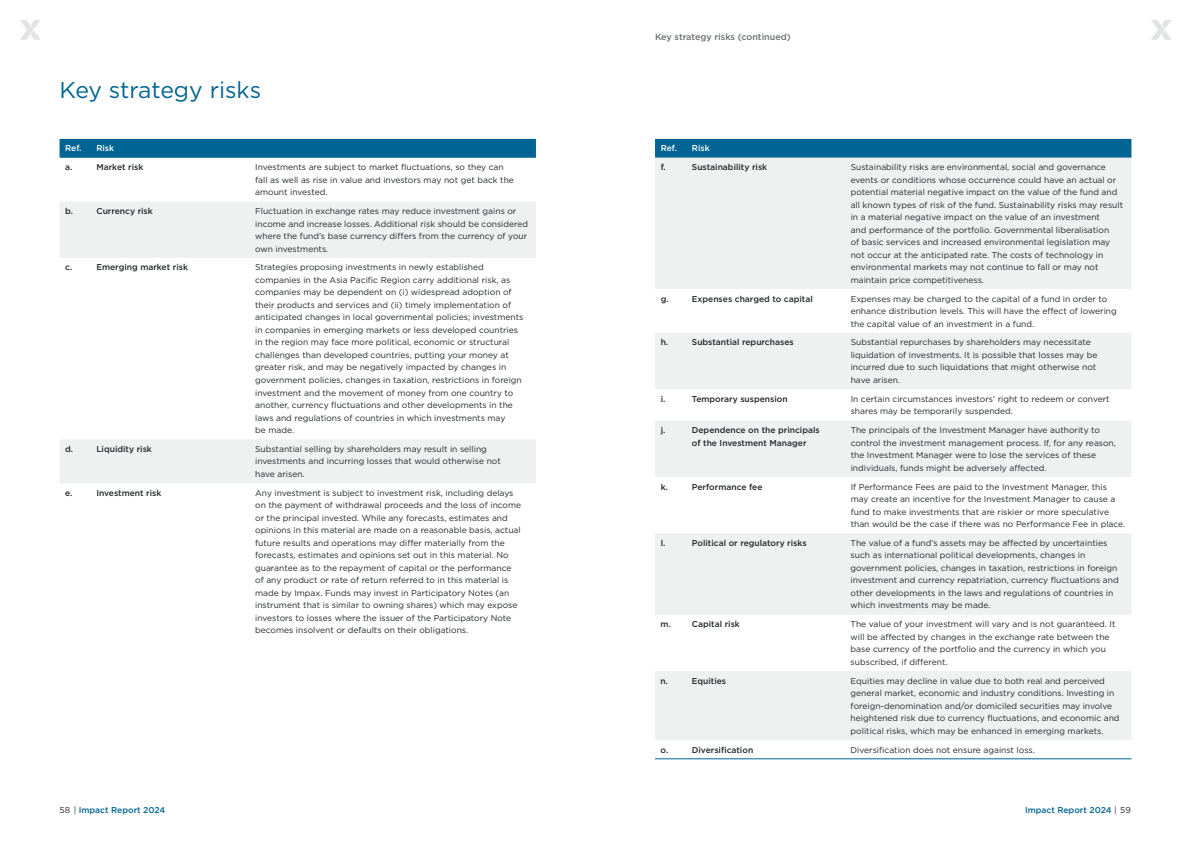
<style>
.page{position:relative;width:1191px;height:842px;background:#fff}
.page>*{position:absolute;margin:0;border:0;box-sizing:border-box;transform-origin:0 0}
.t1{font:23px "Gotham";color:#006494}
.t2{font:500 9px "Gotham";color:#6b7071}
.t3{font:8.5px/12.5px "Gotham";color:#23272a}
.t4{font:500 8.5px/12.5px "Gotham";color:#23272a}
.t5{font:500 8.5px "Gotham";color:#006494}
.t6{font:500 8.5px "Gotham";color:#fff}
.s1{font-weight:400;color:#23272a}
</style>
<div class="page">
<svg style="left:1151px;top:20px;width:20px;height:20px"></svg>
<svg style="left:20px;top:20px;width:20px;height:20px"></svg>
<div style="left:60px;top:139px;width:476px;height:19px;background:#006494"></div>
<svg style="left:60px;top:202px;width:476px;height:281px"></svg>
<div style="left:655px;top:139px;width:476px;height:19px;background:#006494"></div>
<svg style="left:655px;top:158px;width:476px;height:582px;fill:#eff0f0"></svg>
<hr style="left:655px;top:758px;width:31px;height:1px;background:#006494">
<hr style="left:686px;top:758px;width:159px;height:1px;background:#006494">
<hr style="left:845px;top:758px;width:286px;height:1px;background:#006494">
<h1 class="t1" style="left:60px;top:75px;width:203px">Key strategy risks</h1>
<p class="t6" style="left:65px;top:143px;width:18px">Ref.</p>
<p class="t6" style="left:96px;top:143px;width:19px">Risk</p>
<p class="t4" style="left:65px;top:161px;width:9px">a.</p>
<p class="t4" style="left:96px;top:161px;width:48px">Market risk</p>
<p class="t3" style="left:255px;top:161px;width:260px">Investments are subject to market fluctuations, so they can fall as well as rise in value and investors may not get back the amount invested.</p>
<p class="t4" style="left:65px;top:205px;width:9px">b.</p>
<p class="t4" style="left:96px;top:205px;width:58px">Currency risk</p>
<p class="t3" style="left:255px;top:205px;width:274px">Fluctuation in exchange rates may reduce investment gains or income and increase losses. Additional risk should be considered where the fund’s base currency differs from the currency of your own investments.</p>
<p class="t4" style="left:65px;top:261px;width:9px">c.</p>
<p class="t4" style="left:96px;top:261px;width:93px">Emerging market risk</p>
<p class="t3" style="left:255px;top:261px;width:270px">Strategies proposing investments in newly established companies in the Asia Pacific Region carry additional risk, as companies may be dependent on (i) widespread adoption of their products and services and (ii) timely implementation of anticipated changes in local governmental policies; investments in companies in emerging markets or less developed countries in the region may face more political, economic or structural challenges than developed countries, putting your money at greater risk, and may be negatively impacted by changes in government policies, changes in taxation, restrictions in foreign investment and the movement of money from one country to another, currency fluctuations and other developments in the laws and regulations of countries in which investments may<br>be made.</p>
<p class="t4" style="left:65px;top:442px;width:9px">d.</p>
<p class="t4" style="left:96px;top:442px;width:57px">Liquidity risk</p>
<p class="t3" style="left:255px;top:442px;width:247px">Substantial selling by shareholders may result in selling investments and incurring losses that would otherwise not have arisen.</p>
<p class="t4" style="left:65px;top:486px;width:9px">e.</p>
<p class="t4" style="left:96px;top:486px;width:67px">Investment risk</p>
<p class="t3" style="left:255px;top:486px;width:267px">Any investment is subject to investment risk, including delays on the payment of withdrawal proceeds and the loss of income or the principal invested. While any forecasts, estimates and opinions in this material are made on a reasonable basis, actual future results and operations may differ materially from the forecasts, estimates and opinions set out in this material. No guarantee as to the repayment of capital or the performance of any product or rate of return referred to in this material is made by Impax. Funds may invest in Participatory Notes (an instrument that is similar to owning shares) which may expose investors to losses where the issuer of the Participatory Note becomes insolvent or defaults on their obligations.</p>
<p class="t2" style="left:655px;top:31px;width:137px">Key strategy risks (continued)</p>
<p class="t6" style="left:660px;top:143px;width:18px">Ref.</p>
<p class="t6" style="left:692px;top:143px;width:19px">Risk</p>
<p class="t4" style="left:660px;top:161px;width:7px">f.</p>
<p class="t4" style="left:692px;top:161px;width:77px">Sustainability risk</p>
<p class="t3" style="left:850px;top:161px;width:274px">Sustainability risks are environmental, social and governance events or conditions whose occurrence could have an actual or potential material negative impact on the value of the fund and all known types of risk of the fund. Sustainability risks may result in a material negative impact on the value of an investment<br>and performance of the portfolio. Governmental liberalisation<br>of basic services and increased environmental legislation may not occur at the anticipated rate. The costs of technology in environmental markets may not continue to fall or may not maintain price competitiveness.</p>
<p class="t4" style="left:660px;top:292px;width:9px">g.</p>
<p class="t4" style="left:692px;top:292px;width:122px">Expenses charged to capital</p>
<p class="t3" style="left:850px;top:292px;width:268px">Expenses may be charged to the capital of a fund in order to enhance distribution levels. This will have the effect of lowering the capital value of an investment in a fund.</p>
<p class="t4" style="left:660px;top:336px;width:9px">h.</p>
<p class="t4" style="left:692px;top:336px;width:103px">Substantial repurchases</p>
<p class="t3" style="left:850px;top:336px;width:248px">Substantial repurchases by shareholders may necessitate liquidation of investments. It is possible that losses may be incurred due to such liquidations that might otherwise not have arisen.</p>
<p class="t4" style="left:660px;top:392px;width:6px">i.</p>
<p class="t4" style="left:692px;top:392px;width:97px">Temporary suspension</p>
<p class="t3" style="left:850px;top:392px;width:260px">In certain circumstances investors’ right to redeem or convert shares may be temporarily suspended.</p>
<p class="t4" style="left:660px;top:424px;width:6px">j.</p>
<p class="t4" style="left:692px;top:424px;width:129px">Dependence on the principals of the Investment Manager</p>
<p class="t3" style="left:850px;top:424px;width:267px">The principals of the Investment Manager have authority to control the investment management process. If, for any reason, the Investment Manager were to lose the services of these individuals, funds might be adversely affected.</p>
<p class="t4" style="left:660px;top:480px;width:9px">k.</p>
<p class="t4" style="left:692px;top:480px;width:72px">Performance fee</p>
<p class="t3" style="left:850px;top:480px;width:276px">If Performance Fees are paid to the Investment Manager, this may create an incentive for the Investment Manager to cause a fund to make investments that are riskier or more speculative than would be the case if there was no Performance Fee in place.</p>
<p class="t4" style="left:660px;top:536px;width:6px">l.</p>
<p class="t4" style="left:692px;top:536px;width:116px">Political or regulatory risks</p>
<p class="t3" style="left:850px;top:536px;width:270px">The value of a fund’s assets may be affected by uncertainties such as international political developments, changes in government policies, changes in taxation, restrictions in foreign investment and currency repatriation, currency fluctuations and other developments in the laws and regulations of countries in which investments may be made.</p>
<p class="t4" style="left:660px;top:618px;width:12px">m.</p>
<p class="t4" style="left:692px;top:618px;width:50px">Capital risk</p>
<p class="t3" style="left:850px;top:618px;width:266px">The value of your investment will vary and is not guaranteed. It will be affected by changes in the exchange rate between the base currency of the portfolio and the currency in which you subscribed, if different.</p>
<p class="t4" style="left:660px;top:674px;width:9px">n.</p>
<p class="t4" style="left:692px;top:674px;width:36px">Equities</p>
<p class="t3" style="left:850px;top:674px;width:270px">Equities may decline in value due to both real and perceived general market, economic and industry conditions. Investing in foreign-denomination and/or domiciled securities may involve heightened risk due to currency fluctuations, and economic and political risks, which may be enhanced in emerging markets.</p>
<p class="t4" style="left:660px;top:743px;width:9px">o.</p>
<p class="t4" style="left:692px;top:743px;width:63px">Diversification</p>
<p class="t3" style="left:850px;top:743px;width:186px">Diversification does not ensure against loss.</p>
<p class="t5" style="left:60px;top:805px;width:107px"><span class="s1">58 |</span> Impact Report 2024</p>
<p class="t5" style="left:1025px;top:805px;width:107px">Impact Report 2024 <span class="s1">| 59</span></p>
</div>
